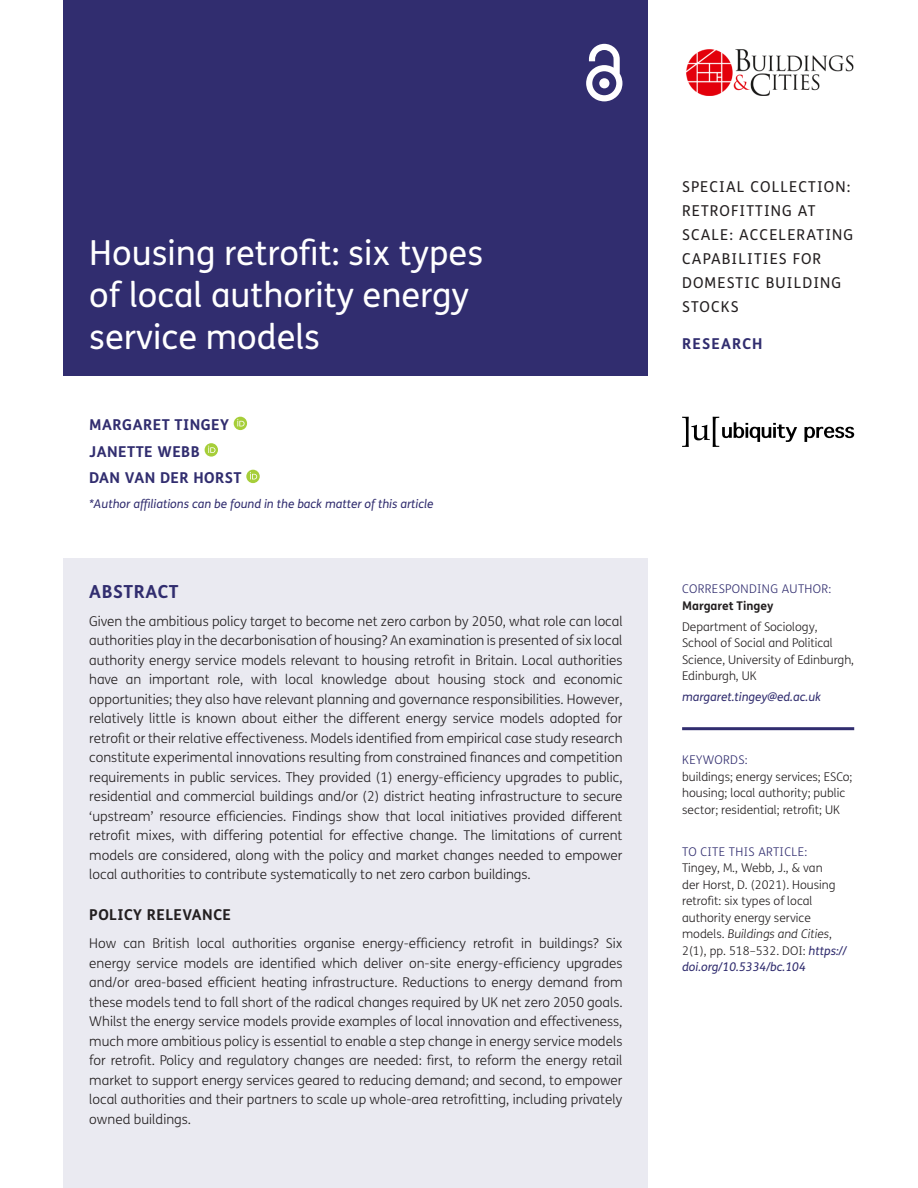
<style>
.page{position:relative;width:918px;height:1188px;background:#fff}
.page>*{position:absolute;margin:0;border:0;box-sizing:border-box;transform-origin:0 0}
.Article_Title{font:34.5px/42px "FS Me";color:#fff}
.t1{font:700 18px "FS Me";letter-spacing:.03em;color:#312d6f}
.Article_Type{font:15px/24px "FS Me";letter-spacing:.075em;color:#231f20}
.Cover_Authors{font:700 15px "FS Me";letter-spacing:.03em;color:#312d6f}
.t2{font:700 15px "FS Me";letter-spacing:.03em;color:#231f20}
.Article_Type-2{font:700 15px "FS Me";letter-spacing:.075em;color:#312d6f}
.Abstract_Copy{font:300 13.5px/19.5px "FS Me";color:#231f20;text-align:justify}
.Meta{font:300 12px/16.5px "FS Me";color:#231f20}
.Meta-2{font:italic 12px "FS Me";color:#312d6f}
.Meta_Titles{font:300 12px "FS Me";letter-spacing:.03em;color:#312d6f}
.Meta-3{font:700 12px "FS Me";color:#231f20}
.Meta_Titles_-_Rule{font:300 12px "FS Me";letter-spacing:.03em;color:#312d6f}
.s1{font-style:italic}
.s2{font-weight:400;font-style:italic;color:#312d6f}
</style>
<div class="page">
<div style="left:64px;top:0;width:584px;height:376px;background:#312d6f"></div>
<svg style="left:586px;top:44px;width:36px;height:57px"></svg>
<img style="left:686px;top:49px;width:168px;height:47px">
<svg style="left:804px;top:427px;width:50px;height:15px"></svg>
<svg style="left:682px;top:417px;width:115px;height:30px"></svg>
<hr style="left:682px;top:727px;width:172px;height:3px;background:#312d6f">
<div style="left:64px;top:559px;width:584px;height:629px;background:#eaeaf1"></div>
<svg style="left:234px;top:417px;width:13px;height:13px"></svg>
<svg style="left:237px;top:419px;width:8px;height:7px"></svg>
<svg style="left:205px;top:443px;width:13px;height:14px"></svg>
<svg style="left:208px;top:446px;width:7px;height:7px"></svg>
<svg style="left:246px;top:470px;width:14px;height:13px"></svg>
<svg style="left:250px;top:472px;width:7px;height:7px"></svg>
<p class="Article_Title" style="left:89px;top:232px;width:395px">Housing retrofit: six types of local authority energy service models</p>
<p class="Cover_Authors" style="left:89px;top:415px;width:141px">MARGARET TINGEY</p>
<p class="Cover_Authors" style="left:89px;top:442px;width:112px">JANETTE WEBB</p>
<p class="Cover_Authors" style="left:89px;top:468px;width:154px">DAN VAN DER HORST</p>
<p class="Meta-2" style="left:89px;top:497px;width:346px">*Author affiliations can be found in the back matter of this article</p>
<h1 class="t1" style="left:89px;top:580px;width:91px">ABSTRACT</h1>
<p class="Abstract_Copy" style="left:89px;top:612px;width:535px">Given the ambitious policy target to become net zero carbon by 2050, what role can local authorities play in the decarbonisation of housing? An examination is presented of six local authority energy service models relevant to housing retrofit in Britain. Local authorities have an important role, with local knowledge about housing stock and economic opportunities; they also have relevant planning and governance responsibilities. However, relatively little is known about either the different energy service models adopted for retrofit or their relative effectiveness. Models identified from empirical case study research constitute experimental innovations resulting from constrained finances and competition requirements in public services. They provided (1) energy-efficiency upgrades to public, residential and commercial buildings and/or (2) district heating infrastructure to secure ‘upstream’ resource efficiencies. Findings show that local initiatives provided different retrofit mixes, with differing potential for effective change. The limitations of current models are considered, along with the policy and market changes needed to empower local authorities to contribute systematically to net zero carbon buildings.</p>
<h2 class="t2" style="left:89px;top:906px;width:143px">POLICY RELEVANCE</h2>
<p class="Abstract_Copy" style="left:89px;top:934px;width:535px">How can British local authorities organise energy-efficiency retrofit in buildings? Six energy service models are identified which deliver on-site energy-efficiency upgrades and/or area-based efficient heating infrastructure. Reductions to energy demand from these models tend to fall short of the radical changes required by UK net zero 2050 goals.<br>Whilst the energy service models provide examples of local innovation and effectiveness, much more ambitious policy is essential to enable a step change in energy service models for retrofit. Policy and regulatory changes are needed: first, to reform the energy retail market to support energy services geared to reducing demand; and second, to empower local authorities and their partners to scale up whole-area retrofitting, including privately owned buildings.</p>
<p class="Article_Type" style="left:682px;top:175px;width:172px">SPECIAL COLLECTION:<br>RETROFITTING AT<br>SCALE: ACCELERATING<br>CAPABILITIES FOR<br>DOMESTIC BUILDING<br>STOCKS</p>
<p class="Article_Type-2" style="left:682px;top:334px;width:82px">RESEARCH</p>
<p class="Meta_Titles" style="left:682px;top:582px;width:151px">CORRESPONDING AUTHOR:</p>
<p class="Meta-3" style="left:682px;top:598px;width:93px">Margaret Tingey</p>
<p class="Meta" style="left:682px;top:619px;width:174px">Department of Sociology,<br>School of Social and Political<br>Science, University of Edinburgh,<br>Edinburgh, UK</p>
<p class="Meta-2" style="left:682px;top:690px;width:140px">margaret.tingey@ed.ac.uk</p>
<p class="Meta_Titles_-_Rule" style="left:682px;top:753px;width:67px">KEYWORDS:</p>
<p class="Meta" style="left:682px;top:769px;width:172px">buildings; energy services; ESCo; housing; local authority; public sector; residential; retrofit; UK</p>
<p class="Meta_Titles" style="left:682px;top:845px;width:127px">TO CITE THIS ARTICLE:</p>
<p class="Meta" style="left:682px;top:860px;width:166px">Tingey, M., Webb, J., &amp; van<br>der Horst, D. (2021). Housing retrofit: six types of local authority energy service models. <span class="s1">Buildings and Cities</span>,<br>2(1), pp. 518–532. DOI: <span class="s2">https:// doi.org/10.5334/bc.104</span></p>
</div>
